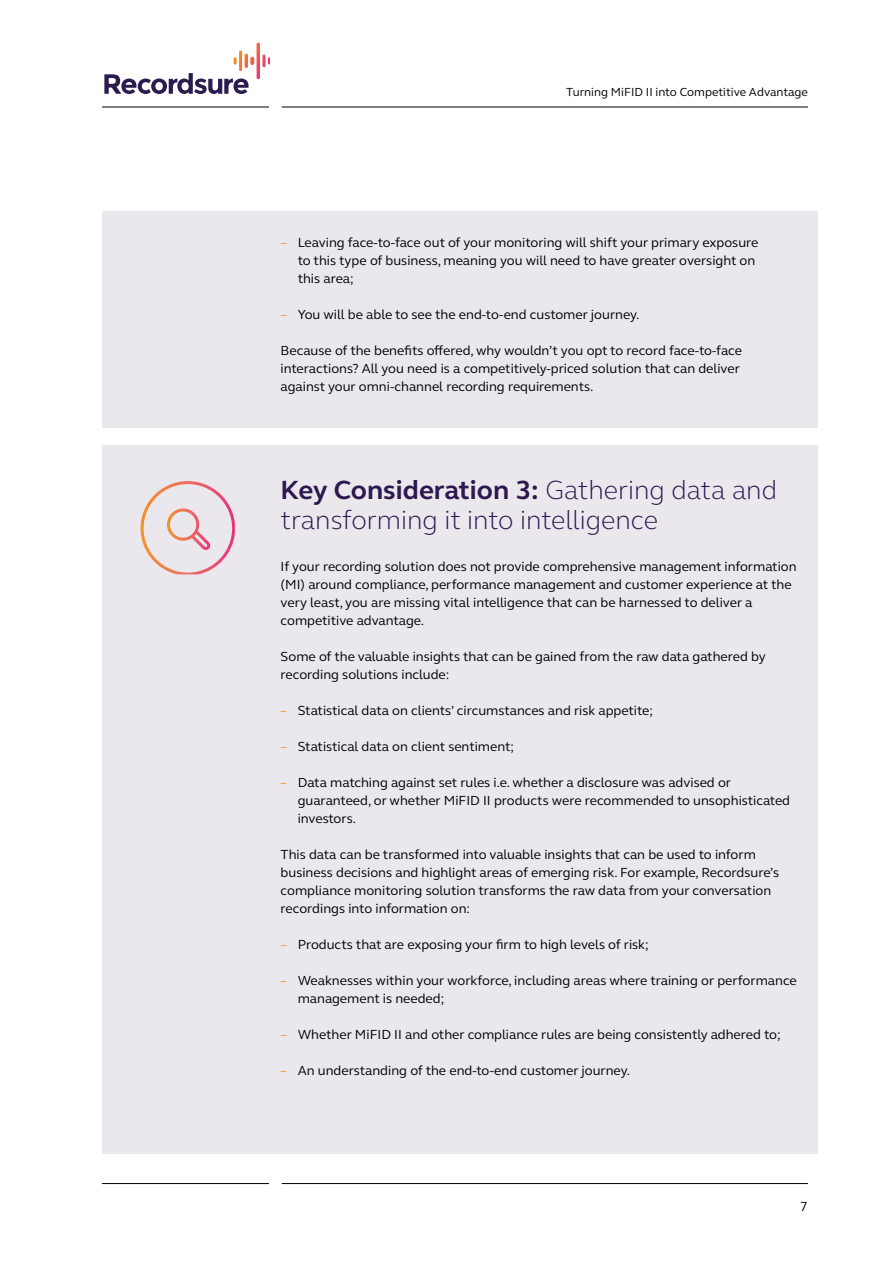
<style>
.page{position:relative;width:893px;height:1263px;background:#fff}
.page>*{position:absolute;margin:0;border:0;box-sizing:border-box;transform-origin:0 0}
.t1{font:300 27px/30px "FS Elliot";color:#2d184f}
.t2{font:13.5px/18px "FS Elliot";color:#000}
.t3{font:12px "FS Elliot";color:#000}
.s1{color:#f7941d}
.s2{font-weight:700}
</style>
<div class="page">
<hr style="left:282px;top:107px;width:526px;height:1px;background:#000">
<hr style="left:282px;top:1183px;width:526px;height:1px;background:#000">
<hr style="left:102px;top:107px;width:167px;height:1px;background:#000">
<hr style="left:102px;top:1183px;width:167px;height:1px;background:#000">
<svg style="left:104px;top:43px;width:166px;height:51px"></svg>
<div style="left:102px;top:445px;width:715px;height:708px;background:#eae8ed"></div>
<div style="left:102px;top:211px;width:715px;height:216px;background:#eae8ed"></div>
<svg style="left:141px;top:481px;width:94px;height:93px"></svg>
<p class="t3" style="left:566px;top:84px;width:243px">Turning MiFID II into Competitive Advantage</p>
<p class="t2" style="left:298px;top:233px;width:462px;text-indent:-17px"><span class="s1">–</span> Leaving face-to-face out of your monitoring will shift your primary exposure to this type of business, meaning you will need to have greater oversight on this area;</p>
<p class="t2" style="left:281px;top:305px;width:360px"><span class="s1">–</span> You will be able to see the end-to-end customer journey.</p>
<p class="t2" style="left:281px;top:341px;width:463px">Because of the benefits offered, why wouldn’t you opt to record face-to-face interactions? All you need is a competitively-priced solution that can deliver against your omni-channel recording requirements.</p>
<h1 class="t1" style="left:281px;top:474px;width:498px"><span class="s2">Key Consideration 3:</span> Gathering data and transforming it into intelligence</h1>
<p class="t2" style="left:281px;top:557px;width:517px">If your recording solution does not provide comprehensive management information (MI) around compliance, performance management and customer experience at the very least, you are missing vital intelligence that can be harnessed to deliver a competitive advantage.</p>
<p class="t2" style="left:281px;top:647px;width:487px">Some of the valuable insights that can be gained from the raw data gathered by recording solutions include:</p>
<p class="t2" style="left:281px;top:701px;width:374px"><span class="s1">–</span> Statistical data on clients’ circumstances and risk appetite;</p>
<p class="t2" style="left:281px;top:737px;width:235px"><span class="s1">–</span> Statistical data on client sentiment;</p>
<p class="t2" style="left:298px;top:773px;width:494px;text-indent:-17px"><span class="s1">–</span> Data matching against set rules i.e. whether a disclosure was advised or guaranteed, or whether MiFID II products were recommended to unsophisticated investors.</p>
<p class="t2" style="left:281px;top:845px;width:500px">This data can be transformed into valuable insights that can be used to inform business decisions and highlight areas of emerging risk. For example, Recordsure’s compliance monitoring solution transforms the raw data from your conversation recordings into information on:</p>
<p class="t2" style="left:281px;top:935px;width:370px"><span class="s1">–</span> Products that are exposing your firm to high levels of risk;</p>
<p class="t2" style="left:298px;top:971px;width:501px;text-indent:-17px"><span class="s1">–</span> Weaknesses within your workforce, including areas where training or performance management is needed;</p>
<p class="t2" style="left:281px;top:1025px;width:501px"><span class="s1">–</span> Whether MiFID II and other compliance rules are being consistently adhered to;</p>
<p class="t2" style="left:281px;top:1061px;width:351px"><span class="s1">–</span> An understanding of the end-to-end customer journey.</p>
<p class="t2" style="left:800px;top:1197px;width:9px">7</p>
</div>
